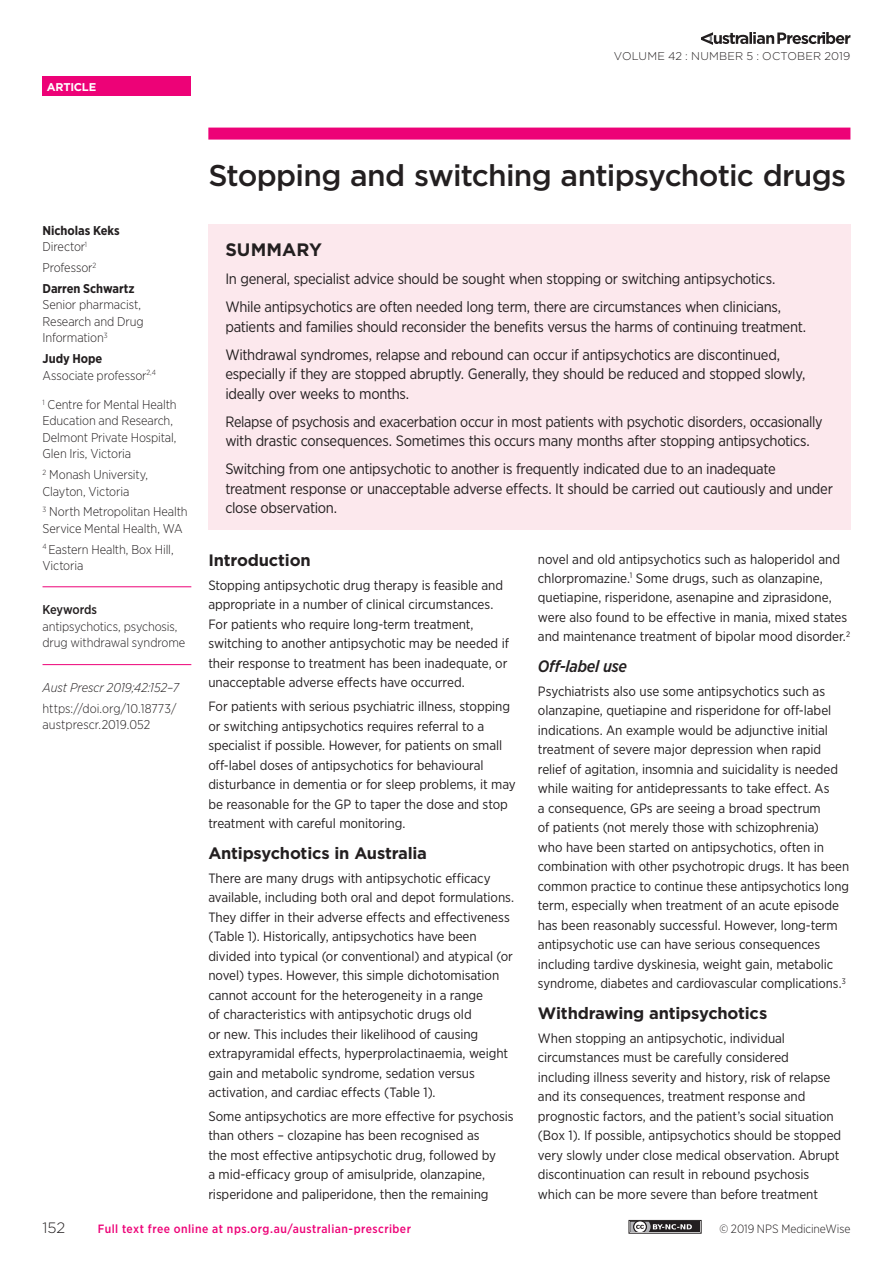
<style>
.page{position:relative;width:893px;height:1263px;background:#fff}
.page>*{position:absolute;margin:0;border:0;box-sizing:border-box;transform-origin:0 0}
.Primary_Heading{font:500 30px "Gotham";letter-spacing:-.025em;color:#231f20}
.Summary_Header{font:700 18px "Gotham";color:#231f20}
.Subheading_Level_1{font:700 16.5px "Gotham";letter-spacing:-.015em;color:#231f20}
.Subheading_Level_2{font:italic 500 16.5px "Gotham Narrow";letter-spacing:-.01em;color:#231f20}
.Summary_Text{font:15px/19.5px "Gotham Narrow";letter-spacing:-.02em;color:#231f20}
.t1{font:300 15px "Gotham";color:#231f20}
.Body_Text{font:13.5px/19.5px "Gotham Narrow";letter-spacing:-.005em;color:#231f20}
.Author_Credentials{font:300 12.75px/16.5px "Gotham Narrow";letter-spacing:-.01em;color:#231f20}
.Keywords_Text{font:300 12.75px/16.5px "Gotham Narrow";letter-spacing:-.01em;color:#231f20}
.DOI_Citation{font:300 12.75px/16.5px "Gotham Narrow";color:#231f20}
.Author_s_Name{font:700 12.75px "Gotham Narrow";letter-spacing:-.005em;color:#231f20}
.Citation{font:italic 300 12.75px "Gotham Narrow";color:#231f20}
.Author_Credentials_L{font:300 12.75px "Gotham Narrow";letter-spacing:-.01em;color:#231f20}
.Keywords_Header{font:500 12.75px "Gotham Narrow";letter-spacing:-.01em;color:#231f20}
.t2{font:500 12px "Gotham Narrow";letter-spacing:.035em;color:#ed0277}
.t3{font:300 12px "Gotham Narrow";letter-spacing:-.005em;color:#231f20}
.t4{font:300 11.25px "Gotham";letter-spacing:.02em;color:#231f20}
.t5{font:700 11.25px "Gotham";letter-spacing:-.02em;color:#fff}
</style>
<div class="page">
<svg style="left:701px;top:32px;width:149px;height:13px"></svg>
<div style="left:43px;top:77px;width:148px;height:19px;background:#ed0277"></div>
<div style="left:208px;top:128px;width:642px;height:12px;background:#ed0277"></div>
<div style="left:628px;top:1220px;width:74px;height:13px;border:1px solid #231f20"></div>
<div style="left:630px;top:1222px;width:70px;height:10px;background:#231f20"></div>
<svg style="left:630px;top:1222px;width:62px;height:10px"></svg>
<div style="left:208px;top:225px;width:642px;height:305px;background:#fce8ed"></div>
<hr style="left:43px;top:586px;width:148px;height:1px;background:#ed0277">
<hr style="left:43px;top:664px;width:148px;height:1px;background:#ed0277">
<p class="t5" style="left:47px;top:79px;width:51px">ARTICLE</p>
<p class="t4" style="left:614px;top:48px;width:238px">VOLUME 42 : NUMBER 5 : OCTOBER 2019</p>
<p class="Author_s_Name" style="left:43px;top:222px;width:79px">Nicholas Keks</p>
<p class="Author_Credentials" style="left:43px;top:238px;width:46px">Director<sup>1</sup></p>
<p class="Author_Credentials" style="left:43px;top:259px;width:55px">Professor<sup>2</sup></p>
<p class="Author_s_Name" style="left:43px;top:280px;width:94px">Darren Schwartz</p>
<p class="Author_Credentials" style="left:43px;top:296px;width:103px">Senior pharmacist,<br>Research and Drug<br>Information<sup>3</sup></p>
<p class="Author_s_Name" style="left:43px;top:350px;width:61px">Judy Hope</p>
<p class="Author_Credentials_L" style="left:43px;top:367px;width:115px">Associate professor<sup>2,4</sup></p>
<p class="Author_Credentials" style="left:43px;top:396px;width:136px"><sup>1</sup> Centre for Mental Health<br>Education and Research,<br>Delmont Private Hospital,<br>Glen Iris, Victoria</p>
<p class="Author_Credentials" style="left:43px;top:466px;width:107px"><sup>2</sup> Monash University,<br>Clayton, Victoria</p>
<p class="Author_Credentials" style="left:43px;top:503px;width:147px"><sup>3</sup> North Metropolitan Health<br>Service Mental Health, WA</p>
<p class="Author_Credentials" style="left:43px;top:541px;width:133px"><sup>4</sup> Eastern Health, Box Hill,<br>Victoria</p>
<p class="Keywords_Header" style="left:43px;top:602px;width:56px">Keywords</p>
<p class="Keywords_Text" style="left:43px;top:618px;width:144px">antipsychotics, psychosis, drug withdrawal syndrome</p>
<p class="Citation" style="left:43px;top:680px;width:138px">Aust Prescr 2019;42:152–7</p>
<p class="DOI_Citation" style="left:43px;top:700px;width:135px">https://doi.org/10.18773/ austprescr.2019.052</p>
<p class="Primary_Heading" style="left:208px;top:155px;width:639px">Stopping and switching antipsychotic drugs</p>
<p class="Summary_Header" style="left:225px;top:238px;width:98px">SUMMARY</p>
<p class="Summary_Text" style="left:225px;top:269px;width:551px">In general, specialist advice should be sought when stopping or switching antipsychotics.</p>
<p class="Summary_Text" style="left:225px;top:297px;width:582px">While antipsychotics are often needed long term, there are circumstances when clinicians, patients and families should reconsider the benefits versus the harms of continuing treatment.</p>
<p class="Summary_Text" style="left:225px;top:344px;width:581px">Withdrawal syndromes, relapse and rebound can occur if antipsychotics are discontinued, especially if they are stopped abruptly. Generally, they should be reduced and stopped slowly, ideally over weeks to months.</p>
<p class="Summary_Text" style="left:225px;top:411px;width:599px">Relapse of psychosis and exacerbation occur in most patients with psychotic disorders, occasionally with drastic consequences. Sometimes this occurs many months after stopping antipsychotics.</p>
<p class="Summary_Text" style="left:225px;top:459px;width:609px">Switching from one antipsychotic to another is frequently indicated due to an inadequate treatment response or unacceptable adverse effects. It should be carried out cautiously and under close observation.</p>
<p class="Subheading_Level_1" style="left:208px;top:549px;width:104px">Introduction</p>
<p class="Body_Text" style="left:208px;top:575px;width:302px">Stopping antipsychotic drug therapy is feasible and appropriate in a number of clinical circumstances.<br>For patients who require long-term treatment, switching to another antipsychotic may be needed if their response to treatment has been inadequate, or unacceptable adverse effects have occurred.</p>
<p class="Body_Text" style="left:208px;top:696px;width:309px">For patients with serious psychiatric illness, stopping or switching antipsychotics requires referral to a specialist if possible. However, for patients on small off-label doses of antipsychotics for behavioural disturbance in dementia or for sleep problems, it may be reasonable for the GP to taper the dose and stop treatment with careful monitoring.</p>
<p class="Subheading_Level_1" style="left:208px;top:842px;width:220px">Antipsychotics in Australia</p>
<p class="Body_Text" style="left:208px;top:868px;width:307px">There are many drugs with antipsychotic efficacy available, including both oral and depot formulations.<br>They differ in their adverse effects and effectiveness (Table 1). Historically, antipsychotics have been divided into typical (or conventional) and atypical (or novel) types. However, this simple dichotomisation cannot account for the heterogeneity in a range<br>of characteristics with antipsychotic drugs old<br>or new. This includes their likelihood of causing extrapyramidal effects, hyperprolactinaemia, weight gain and metabolic syndrome, sedation versus activation, and cardiac effects (Table 1).</p>
<p class="Body_Text" style="left:208px;top:1106px;width:307px">Some antipsychotics are more effective for psychosis than others – clozapine has been recognised as<br>the most effective antipsychotic drug, followed by<br>a mid-efficacy group of amisulpride, olanzapine, risperidone and paliperidone, then the remaining</p>
<p class="Body_Text" style="left:538px;top:549px;width:314px">novel and old antipsychotics such as haloperidol and chlorpromazine.<sup>1</sup> Some drugs, such as olanzapine, quetiapine, risperidone, asenapine and ziprasidone, were also found to be effective in mania, mixed states and maintenance treatment of bipolar mood disorder.<sup>2</sup></p>
<p class="Subheading_Level_2" style="left:538px;top:655px;width:91px">Off-label use</p>
<p class="Body_Text" style="left:538px;top:681px;width:313px">Psychiatrists also use some antipsychotics such as olanzapine, quetiapine and risperidone for off-label indications. An example would be adjunctive initial treatment of severe major depression when rapid relief of agitation, insomnia and suicidality is needed while waiting for antidepressants to take effect. As<br>a consequence, GPs are seeing a broad spectrum<br>of patients (not merely those with schizophrenia)<br>who have been started on antipsychotics, often in combination with other psychotropic drugs. It has been common practice to continue these antipsychotics long term, especially when treatment of an acute episode has been reasonably successful. However, long-term antipsychotic use can have serious consequences including tardive dyskinesia, weight gain, metabolic syndrome, diabetes and cardiovascular complications.<sup>3</sup></p>
<p class="Subheading_Level_1" style="left:538px;top:1002px;width:231px">Withdrawing antipsychotics</p>
<p class="Body_Text" style="left:538px;top:1028px;width:305px">When stopping an antipsychotic, individual circumstances must be carefully considered including illness severity and history, risk of relapse and its consequences, treatment response and prognostic factors, and the patient’s social situation (Box 1). If possible, antipsychotics should be stopped very slowly under close medical observation. Abrupt discontinuation can result in rebound psychosis which can be more severe than before treatment</p>
<p class="t1" style="left:43px;top:1218px;width:24px">152</p>
<p class="t2" style="left:98px;top:1221px;width:315px">Full text free online at nps.org.au/australian-prescriber</p>
<p class="t3" style="left:719px;top:1222px;width:133px">© 2019 NPS MedicineWise</p>
</div>
